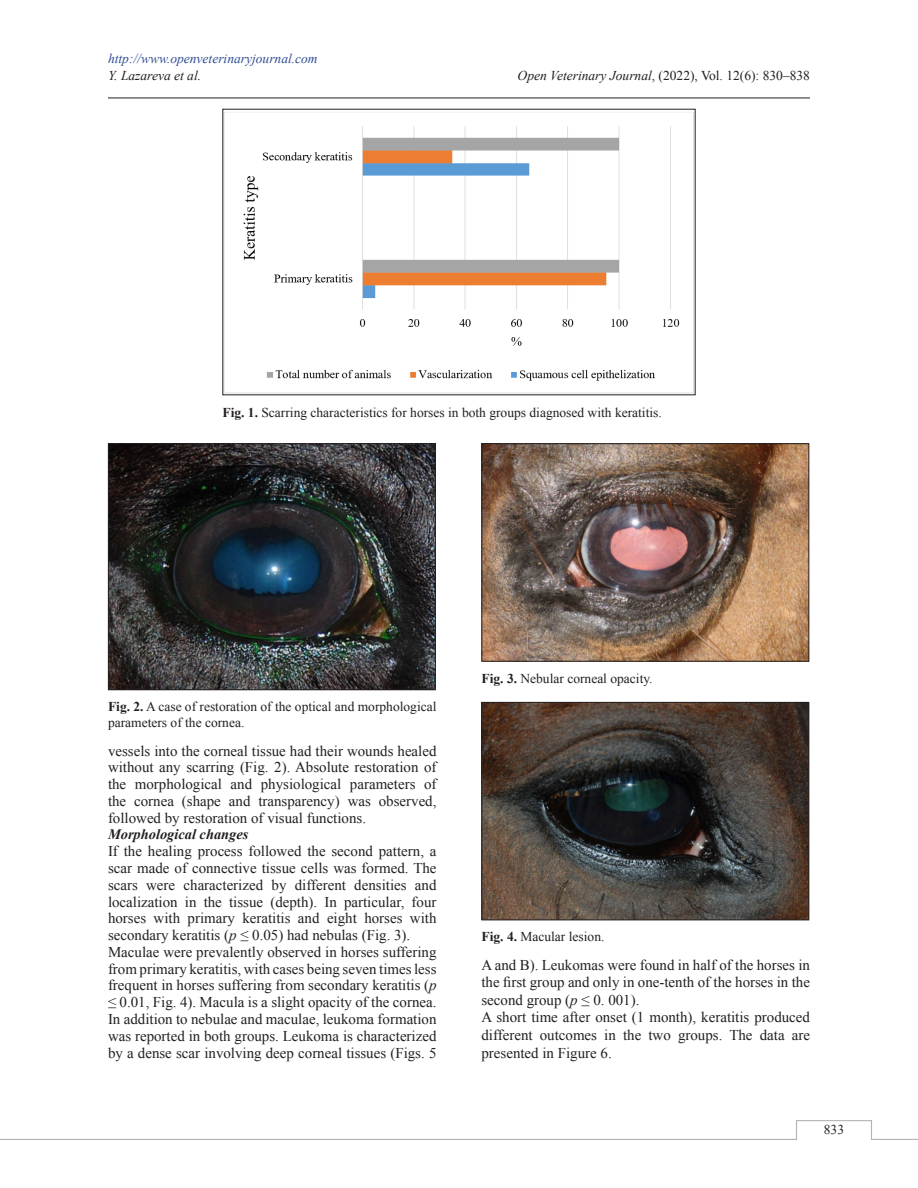
<style>
.page{position:relative;width:918px;height:1188px;background:#fff}
.page>*{position:absolute;margin:0;border:0;box-sizing:border-box;transform-origin:0 0}
.Para{font:15px/16.8px "Times New Roman";color:#231f20;text-align:justify}
.B_Head{font:italic 700 14.4px "Times New Roman";color:#231f20}
.Fig_Caption{font:13.5px/16.2px "Times New Roman";color:#231f20}
.t1{font:italic 13.5px "Times New Roman";color:#304d94}
.t2{font:italic 13.5px "Times New Roman";color:#231f20}
.s1{font-style:italic}
.s2{font-weight:700}
</style>
<div class="page">
<hr style="left:108px;top:98px;width:702px;height:1px;background:#231f20">
<svg style="left:0;top:1120px;width:918px;height:20px"></svg>
<img style="left:224px;top:112px;width:470px;height:281px">
<img style="left:110px;top:445px;width:324px;height:243px">
<div style="left:108px;top:443px;width:328px;height:247px;border:1px solid #231f20"></div>
<img style="left:484px;top:445px;width:323px;height:215px">
<div style="left:482px;top:443px;width:327px;height:219px;border:1px solid #231f20"></div>
<img style="left:484px;top:704px;width:323px;height:214px">
<div style="left:482px;top:702px;width:327px;height:218px;border:1px solid #231f20"></div>
<p class="t1" style="left:108px;top:50px;width:211px">http://www.openveterinaryjournal.com</p>
<p class="t2" style="left:108px;top:66px;width:95px">Y. Lazareva et al.</p>
<p class="Fig_Caption" style="left:518px;top:67px;width:294px"><span class="s1">Open Veterinary Journal</span>, (2022), Vol. 12(6): 830–838</p>
<p class="Fig_Caption" style="left:222px;top:404px;width:441px"><span class="s2">Fig. 1.</span> Scarring characteristics for horses in both groups diagnosed with keratitis.</p>
<p class="Fig_Caption" style="left:108px;top:698px;width:330px"><span class="s2">Fig. 2.</span> A case of restoration of the optical and morphological parameters of the cornea.</p>
<p class="Para" style="left:108px;top:742px;width:330px">vessels into the corneal tissue had their wounds healed without any scarring (Fig. 2). Absolute restoration of the morphological and physiological parameters of the cornea (shape and transparency) was observed, followed by restoration of visual functions.</p>
<p class="B_Head" style="left:108px;top:825px;width:142px">Morphological changes</p>
<p class="Para" style="left:108px;top:843px;width:330px">If the healing process followed the second pattern, a scar made of connective tissue cells was formed. The scars were characterized by different densities and localization in the tissue (depth). In particular, four horses with primary keratitis and eight horses with secondary keratitis (<span class="s1">p</span> ≤ 0.05) had nebulas (Fig. 3).</p>
<p class="Para" style="left:108px;top:943px;width:330px">Maculae were prevalently observed in horses suffering from primary keratitis, with cases being seven times less frequent in horses suffering from secondary keratitis (<span class="s1">p </span>≤ 0.01, Fig. 4). Macula is a slight opacity of the cornea.</p>
<p class="Para" style="left:108px;top:1010px;width:330px">In addition to nebulae and maculae, leukoma formation was reported in both groups. Leukoma is characterized by a dense scar involving deep corneal tissues (Figs. 5</p>
<p class="Fig_Caption" style="left:482px;top:670px;width:173px"><span class="s2">Fig. 3.</span> Nebular corneal opacity.</p>
<p class="Fig_Caption" style="left:482px;top:928px;width:124px"><span class="s2">Fig. 4.</span> Macular lesion.</p>
<p class="Para" style="left:482px;top:956px;width:330px;line-height:17.5px">A and B). Leukomas were found in half of the horses in the first group and only in one-tenth of the horses in the second group (<span class="s1">p</span> ≤ 0. 001).</p>
<p class="Para" style="left:482px;top:1008px;width:330px;line-height:17.5px">A short time after onset (1 month), keratitis produced different outcomes in the two groups. The data are presented in Figure 6.</p>
<p class="Fig_Caption" style="left:824px;top:1121px;width:22px">833</p>
</div>
